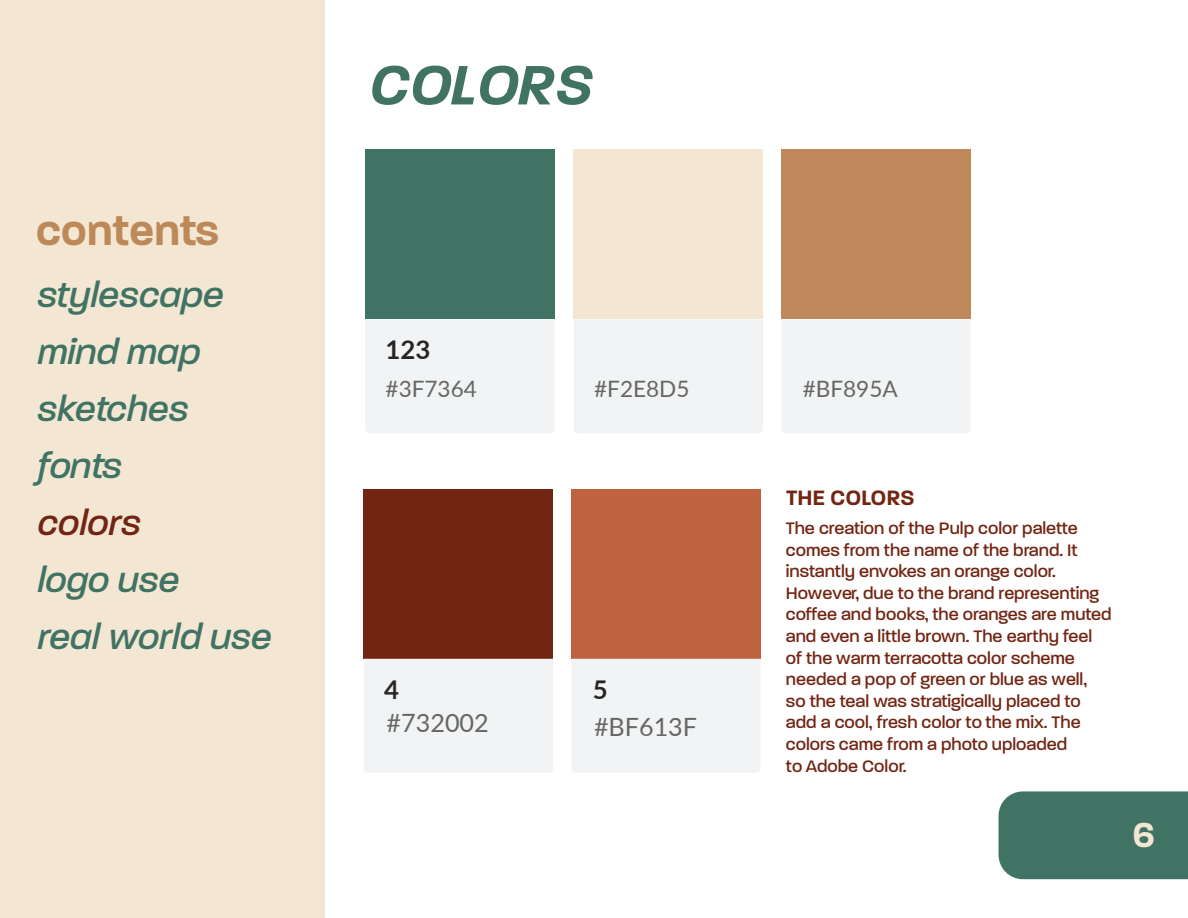
<style>
.page{position:relative;width:1188px;height:918px;background:#fff}
.page>*{position:absolute;margin:0;border:0;box-sizing:border-box;transform-origin:0 0}
.t1{font:italic 600 60px "Paralucent";color:#417364}
.t2{font:600 45px "Paralucent";color:#bd8959}
.t3{font:italic 500 37.5px/57px "Paralucent";color:#417364}
.t4{font:italic 500 37.5px "Paralucent";color:#722415}
.t5{font:600 37.5px "Paralucent";color:#f3e7d4}
.t6{font:700 25.8px "Lato";color:#262626}
.t7{font:25.2px "Lato";color:#656665}
.t8{font:22.65px "Lato";color:#656665}
.t9{font:600 22.5px "Paralucent";color:#722513}
.t10{font:500 18px/21.6px "Paralucent";color:#722513}
</style>
<div class="page">
<div style="left:0;top:0;width:324px;height:918px;background:#f3e7d4"></div>
<div style="left:365px;top:150px;width:189px;height:169px;background:#417364"></div>
<div style="left:574px;top:150px;width:189px;height:169px;background:#f3e7d4"></div>
<div style="left:781px;top:150px;width:190px;height:169px;background:#bf895b"></div>
<div style="left:364px;top:489px;width:189px;height:170px;background:#722513"></div>
<div style="left:365px;top:320px;width:189px;height:113px;background:#f1f3f4"></div>
<div style="left:574px;top:320px;width:189px;height:113px;background:#f1f3f4"></div>
<div style="left:782px;top:320px;width:188px;height:113px;background:#f1f3f4"></div>
<div style="left:364px;top:659px;width:189px;height:114px;background:#f1f3f4"></div>
<div style="left:571px;top:489px;width:190px;height:170px;background:#be623f"></div>
<div style="left:572px;top:659px;width:188px;height:114px;background:#f1f3f4"></div>
<div style="left:999px;top:791px;width:189px;height:88px;background:#417364"></div>
<h2 class="t2" style="left:36px;top:204px;width:185px">contents</h2>
<h3 class="t3" style="left:37px;top:267px;width:188px">stylescape mind map sketches fonts</h3>
<h3 class="t4" style="left:37px;top:501px;width:105px">colors</h3>
<h3 class="t3" style="left:37px;top:552px;width:236px">logo use<br>real world use</h3>
<h1 class="t1" style="left:369px;top:49px;width:226px">COLORS</h1>
<h3 class="t6" style="left:386px;top:331px;width:46px">123</h3>
<p class="t8" style="left:386px;top:372px;width:93px">#3F7364</p>
<p class="t8" style="left:594px;top:372px;width:97px">#F2E8D5</p>
<p class="t8" style="left:803px;top:372px;width:97px">#BF895A</p>
<h3 class="t6" style="left:384px;top:670px;width:16px">4</h3>
<h3 class="t7" style="left:387px;top:705px;width:104px">#732002</h3>
<h3 class="t6" style="left:593px;top:670px;width:16px">5</h3>
<h3 class="t7" style="left:594px;top:709px;width:105px">#BF613F</h3>
<p class="t9" style="left:786px;top:484px;width:130px">THE COLORS</p>
<p class="t10" style="left:786px;top:517px;width:327px">The creation of the Pulp color palette comes from the name of the brand. It instantly envokes an orange color.<br>However, due to the brand representing coffee and books, the oranges are muted and even a little brown. The earthy feel of the warm terracotta color scheme needed a pop of green or blue as well,<br>so the teal was stratigically placed to add a cool, fresh color to the mix. The colors came from a photo uploaded<br>to Adobe Color.</p>
<h3 class="t5" style="left:1132px;top:812px;width:24px">6</h3>
</div>
